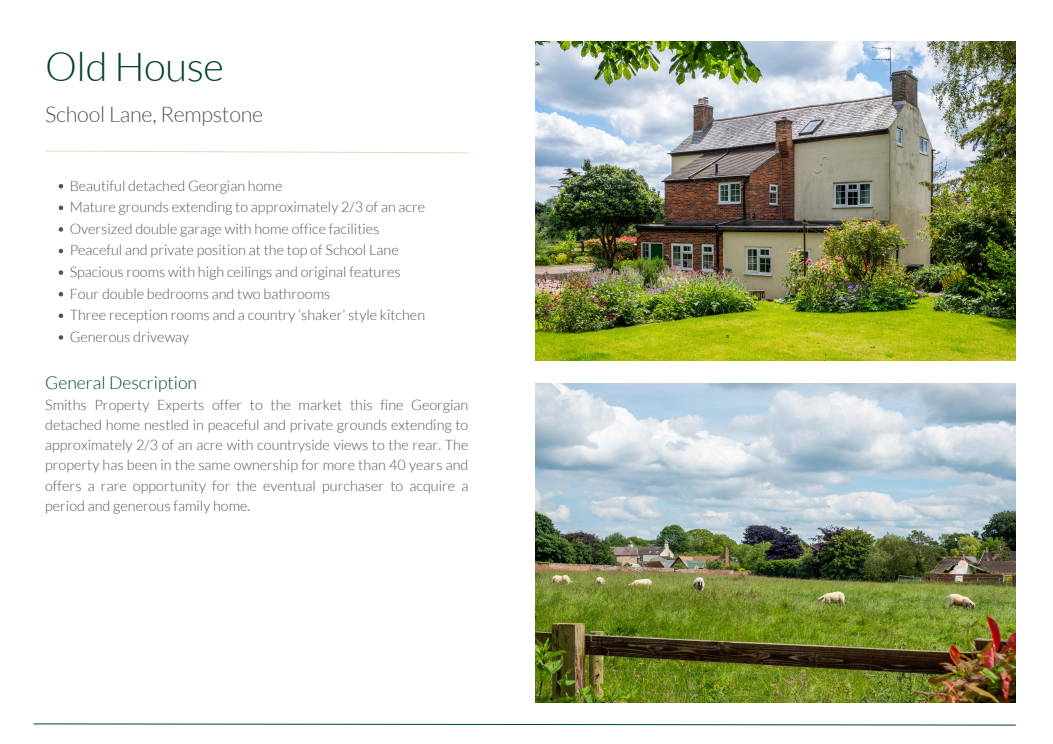
<style>
.page{position:relative;width:1053px;height:744px;background:#fff}
.page>*{position:absolute;margin:0;border:0;box-sizing:border-box;transform-origin:0 0}
.t1{font:300 40px "Lato";letter-spacing:-.01em;color:#004324}
.t2{font:300 21.6px "Lato";letter-spacing:-.01em;color:#545454}
.t3{font:300 17.6px "Lato";color:#004324}
.t4{font:300 14.4px/21.6px "Lato";color:#545454}
</style>
<div class="page">
<svg style="left:45px;top:150px;width:424px;height:3px"></svg>
<svg style="left:33px;top:723px;width:983px;height:3px"></svg>
<svg style="left:59px;top:184px;width:4px;height:4px"></svg>
<svg style="left:59px;top:206px;width:4px;height:4px"></svg>
<svg style="left:59px;top:227px;width:4px;height:5px"></svg>
<svg style="left:59px;top:249px;width:4px;height:4px"></svg>
<svg style="left:59px;top:270px;width:4px;height:5px"></svg>
<svg style="left:59px;top:292px;width:4px;height:4px"></svg>
<svg style="left:59px;top:314px;width:4px;height:4px"></svg>
<svg style="left:59px;top:335px;width:4px;height:5px"></svg>
<img style="left:535px;top:41px;width:479px;height:320px">
<img style="left:535px;top:383px;width:479px;height:320px">
<h1 class="t1" style="left:45px;top:41px;width:180px">Old House</h1>
<h2 class="t2" style="left:45px;top:101px;width:219px">School Lane, Rempstone</h2>
<p class="t4" style="left:70px;top:174px;width:357px">Beautiful detached Georgian home<br>Mature grounds extending to approximately 2/3 of an acre Oversized double garage with home office facilities Peaceful and private position at the top of School Lane Spacious rooms with high ceilings and original features Four double bedrooms and two bathrooms<br>Three reception rooms and a country ‘shaker’ style kitchen Generous driveway</p>
<p class="t3" style="left:45px;top:372px;width:153px">General Description</p>
<p class="t4" style="left:45px;top:395px;width:424px;line-height:20.1px;text-align:justify">Smiths Property Experts offer to the market this fine Georgian detached home nestled in peaceful and private grounds extending to approximately 2/3 of an acre with countryside views to the rear. The property has been in the same ownership for more than 40 years and offers a rare opportunity for the eventual purchaser to acquire a period and generous family home.</p>
</div>
